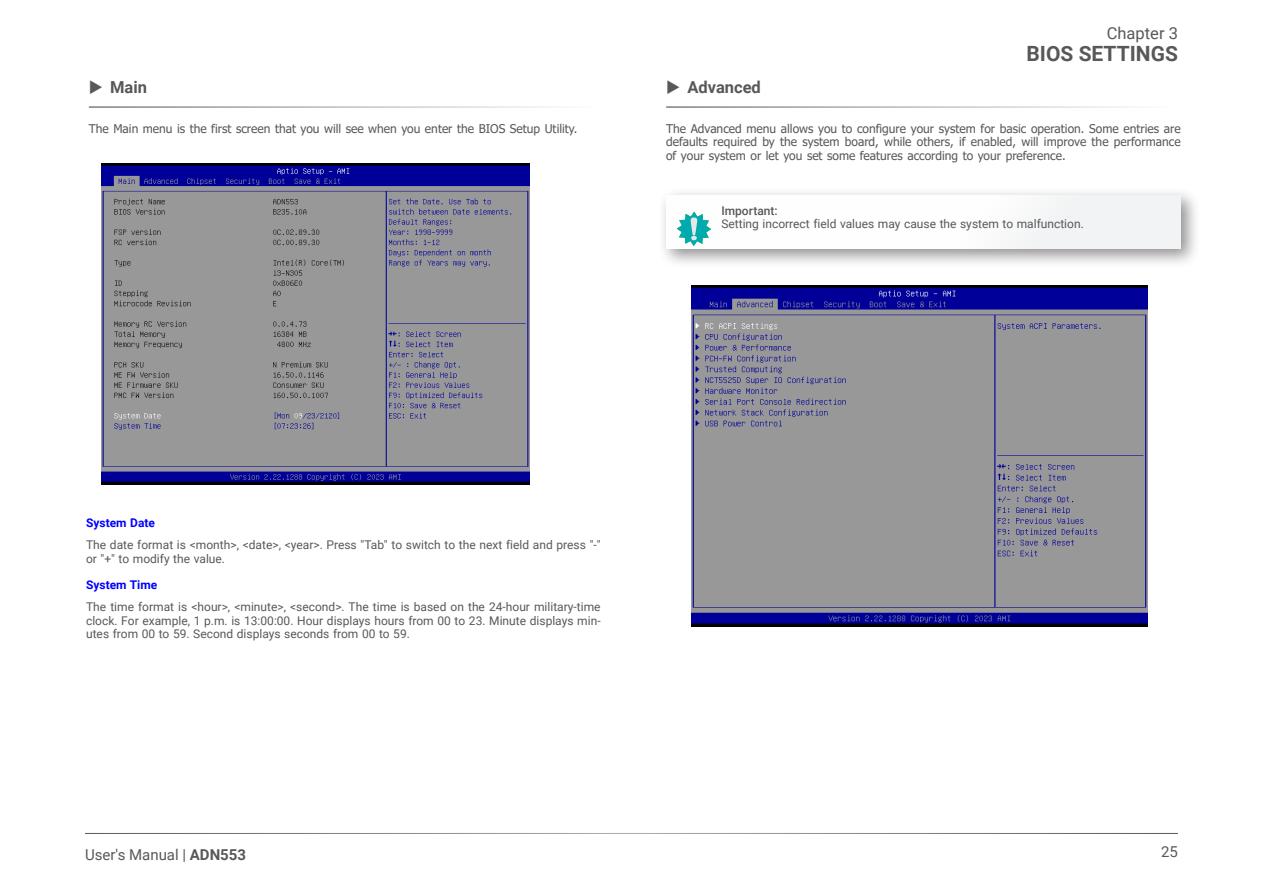
<style>
.page{position:relative;width:1263px;height:893px;background:#fff}
.page>*{position:absolute;margin:0;border:0;box-sizing:border-box;transform-origin:0 0}
.t1{font:700 21px "Roboto";color:#57585a}
.t2{font:700 16.5px "Roboto";color:#57585a}
.t3{font:16.5px "Roboto";color:#57585a}
.t4{font:15px "Roboto";color:#57585a}
.Body_Text{font:12px/13.5px "Roboto";color:#57585a}
.Body_Text-2{font:12px/13.5px "Tahoma";color:#57585a;text-align:justify}
.note{font:12px "Roboto";color:#57585a}
.BIOS_Item{font:700 12px "Roboto";color:#00f}
.note-2{font:500 12px "Roboto";color:#57585a}
.s1{font-weight:700}
</style>
<div class="page">
<hr style="left:85px;top:833px;width:1093px;height:1px;background:#57585a">
<hr style="left:89px;top:106px;width:514px;height:2px;background:#595a5b">
<hr style="left:666px;top:106px;width:515px;height:2px;background:#595a5b">
<div style="left:658px;top:186px;width:543px;height:83px;background:#231f20;opacity:.5"></div>
<div style="left:666px;top:195px;width:515px;height:53px;background:#fefefe"></div>
<svg style="left:677px;top:212px;width:34px;height:34px"></svg>
<img style="left:102px;top:164px;width:428px;height:321px">
<img style="left:692px;top:285px;width:455px;height:342px">
<p class="t2" style="left:110px;top:76px;width:38px">Main</p>
<p class="Body_Text-2" style="left:89px;top:123px;width:490px">The Main menu is the first screen that you will see when you enter the BIOS Setup Utility.</p>
<h2 class="t3" style="left:1107px;top:21px;width:73px">Chapter 3</h2>
<h1 class="t1" style="left:1026px;top:39px;width:153px">BIOS SETTINGS</h1>
<p class="t2" style="left:687px;top:76px;width:75px">Advanced</p>
<p class="Body_Text-2" style="left:666px;top:123px;width:516px">The Advanced menu allows you to configure your system for basic operation. Some entries are defaults required by the system board, while others, if enabled, will improve the performance of your system or let you set some features according to your preference.</p>
<p class="note-2" style="left:721px;top:202px;width:58px">Important:</p>
<p class="note" style="left:721px;top:216px;width:364px">Setting incorrect field values may cause the system to malfunction.</p>
<p class="BIOS_Item" style="left:86px;top:515px;width:70px">System Date</p>
<p class="Body_Text" style="left:86px;top:538px;width:516px">The date format is &lt;month&gt;, &lt;date&gt;, &lt;year&gt;. Press "Tab" to switch to the next field and press "-" or "+" to modify the value.</p>
<p class="BIOS_Item" style="left:86px;top:577px;width:73px">System Time</p>
<p class="Body_Text" style="left:86px;top:600px;width:516px;text-align:justify">The time format is &lt;hour&gt;, &lt;minute&gt;, &lt;second&gt;. The time is based on the 24-hour military-time clock. For example, 1 p.m. is 13:00:00. Hour displays hours from 00 to 23. Minute displays min&shy;utes from 00 to 59. Second displays seconds from 00 to 59.</p>
<p class="t4" style="left:85px;top:844px;width:163px">User's Manual | <span class="s1">ADN553</span></p>
<p class="t4" style="left:1161px;top:841px;width:18px">25</p>
</div>
